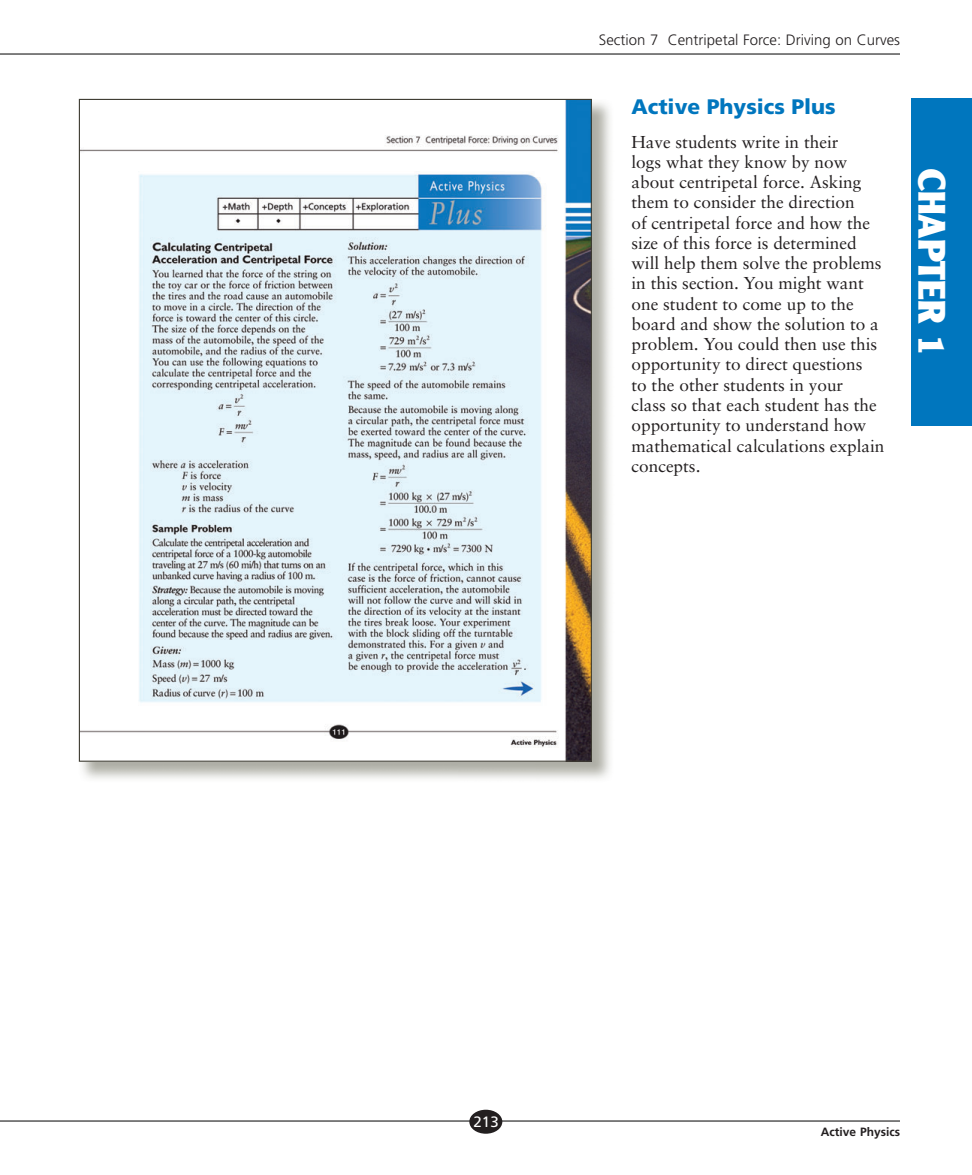
<style>
.page{position:relative;width:972px;height:1175px;background:#fff}
.page>*{position:absolute;margin:0;border:0;box-sizing:border-box;transform-origin:0 0}
.t1{font:900 37.5px "Clearface Gothic LH";color:#fff}
.t2{font:900 21px "Frutiger";color:#0076be}
.t3{font:17.25px/20.2px "Sabon";color:#231f20}
.t4{font:300 15px "Frutiger";color:#231f20}
.t5{font:15px "Frutiger";color:#fff}
.t6{font:700 12px "Frutiger";color:#231f20}
</style>
<div class="page">
<img style="left:79px;top:102px;width:531px;height:677px">
<img style="left:81px;top:101px;width:509px;height:658px">
<hr style="left:0;top:1120px;width:900px;height:1px;background:#000">
<hr style="left:0;top:54px;width:900px;height:1px;background:#000">
<div style="left:469px;top:1109px;width:33px;height:24px;background:#231f20;border-radius:50%"></div>
<div style="left:911px;top:99px;width:61px;height:327px;background:#0076be"></div>
<p class="t4" style="left:599px;top:34px;width:303px">Section 7 Centripetal Force: Driving on Curves</p>
<p class="t2" style="left:632px;top:98px;width:206px">Active Physics Plus</p>
<p class="t3" style="left:632px;top:133px;width:254px">Have students write in their<br>logs what they know by now about centripetal force. Asking them to consider the direction<br>of centripetal force and how the size of this force is determined will help them solve the problems in this section. You might want one student to come up to the board and show the solution to a problem. You could then use this opportunity to direct questions<br>to the other students in your<br>class so that each student has the opportunity to understand how mathematical calculations explain concepts.</p>
<h1 class="t1" style="left:945px;top:168px;width:190px;rotate:90deg">CHAPTER 1</h1>
<p class="t5" style="left:474px;top:1115px;width:27px">213</p>
<p class="t6" style="left:821px;top:1127px;width:81px">Active Physics</p>
</div>
